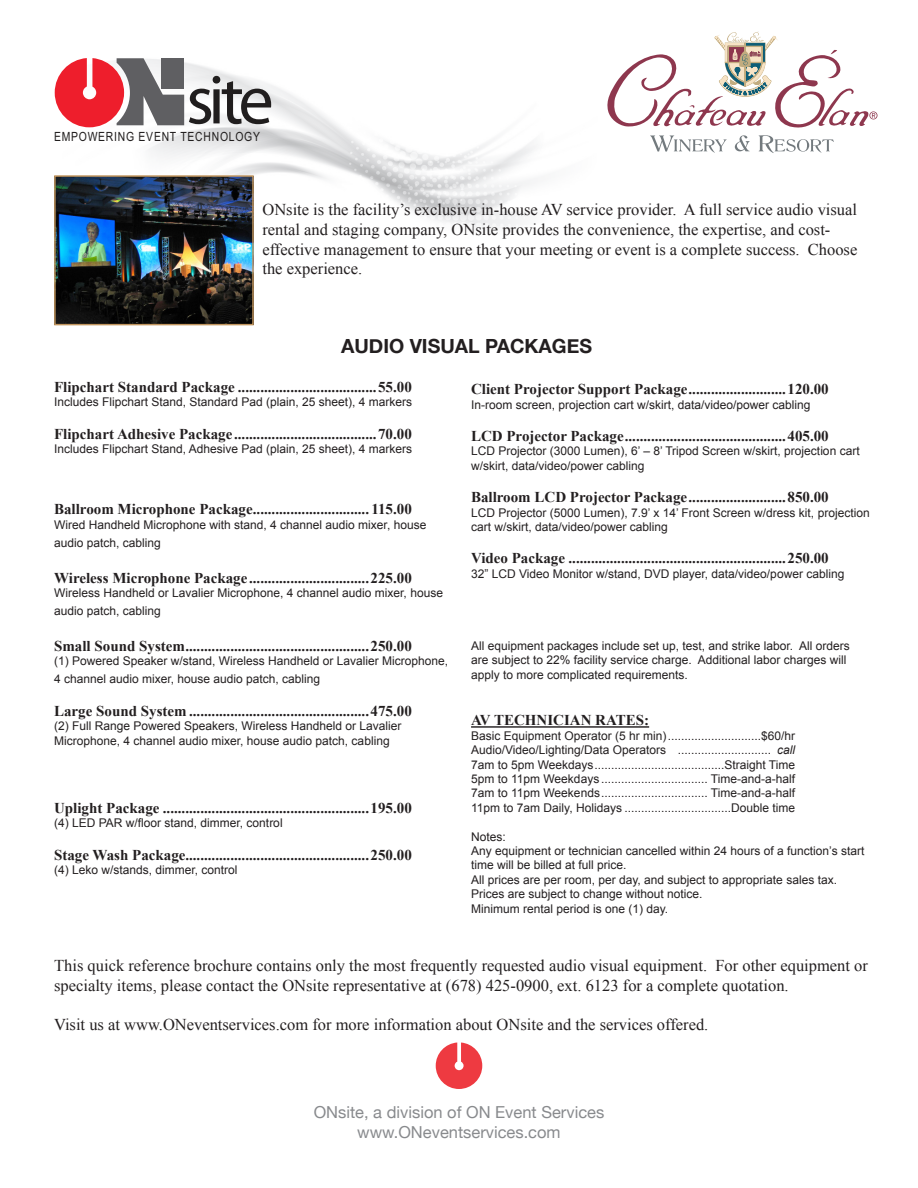
<style>
.page{position:relative;width:918px;height:1188px;background:#fff}
.page>*{position:absolute;margin:0;border:0;box-sizing:border-box;transform-origin:0 0}
.t1{font:700 19.5px "Helvetica Neue";color:#231f20}
.t2{font:16.5px/19.8px "Times New Roman";color:#231f20}
.t3{font:16.5px/19.8px "Helvetica Neue";color:#888a8d;text-align:center}
.t4{font:700 15px "Times New Roman";color:#231f20}
.t5{font:12.75px "Arial Narrow";letter-spacing:.06em;color:#211e1e}
.t6{font:12px/14.4px "Arial";color:#231f20}
.s1{font-style:italic}
</style>
<div class="page">
<img style="left:54px;top:85px;width:481px;height:143px">
<svg style="left:55px;top:58px;width:216px;height:69px"></svg>
<svg style="left:436px;top:1042px;width:46px;height:47px"></svg>
<svg style="left:650px;top:135px;width:77px;height:18px"></svg>
<svg style="left:735px;top:135px;width:15px;height:16px"></svg>
<svg style="left:759px;top:135px;width:75px;height:18px"></svg>
<svg style="left:607px;top:32px;width:271px;height:96px"></svg>
<hr style="left:471px;top:726px;width:178px;height:2px;background:#231f20">
<img style="left:57px;top:178px;width:194px;height:144px">
<div style="left:54px;top:175px;width:200px;height:150px;border:2px solid #c1955e"></div>
<p class="t5" style="left:54px;top:127px;width:208px">EMPOWERING EVENT TECHNOLOGY</p>
<p class="t2" style="left:262px;top:199px;width:596px">ONsite is the facility’s exclusive in-house AV service provider. A full service audio visual rental and staging company, ONsite provides the convenience, the expertise, and cost&shy;effective management to ensure that your meeting or event is a complete success. Choose the experience.</p>
<h1 class="t1" style="left:341px;top:331px;width:252px">AUDIO VISUAL PACKAGES</h1>
<p class="t4" style="left:54px;top:376px;width:359px">Flipchart Standard Package .....................................55.00</p>
<p class="t6" style="left:54px;top:395px;width:360px">Includes Flipchart Stand, Standard Pad (plain, 25 sheet), 4 markers</p>
<p class="t4" style="left:54px;top:423px;width:359px">Flipchart Adhesive Package ......................................70.00</p>
<p class="t6" style="left:54px;top:442px;width:360px">Includes Flipchart Stand, Adhesive Pad (plain, 25 sheet), 4 markers</p>
<p class="t4" style="left:54px;top:499px;width:359px">Ballroom Microphone Package............................... 115.00</p>
<p class="t6" style="left:54px;top:516px;width:374px;line-height:18px">Wired Handheld Microphone with stand, 4 channel audio mixer, house audio patch, cabling</p>
<p class="t4" style="left:54px;top:567px;width:359px">Wireless Microphone Package ................................225.00</p>
<p class="t6" style="left:54px;top:584px;width:390px;line-height:18px">Wireless Handheld or Lavalier Microphone, 4 channel audio mixer, house audio patch, cabling</p>
<p class="t4" style="left:54px;top:636px;width:359px">Small Sound System.................................................250.00</p>
<p class="t6" style="left:54px;top:652px;width:396px;line-height:18px">(1) Powered Speaker w/stand, Wireless Handheld or Lavalier Microphone,<br>4 channel audio mixer, house audio patch, cabling</p>
<p class="t4" style="left:54px;top:700px;width:359px">Large Sound System ................................................475.00</p>
<p class="t6" style="left:54px;top:719px;width:349px">(2) Full Range Powered Speakers, Wireless Handheld or Lavalier<br>Microphone, 4 channel audio mixer, house audio patch, cabling</p>
<p class="t4" style="left:54px;top:798px;width:359px">Uplight Package .......................................................195.00</p>
<p class="t6" style="left:54px;top:816px;width:230px">(4) LED PAR w/floor stand, dimmer, control</p>
<p class="t4" style="left:54px;top:844px;width:359px">Stage Wash Package.................................................250.00</p>
<p class="t6" style="left:54px;top:863px;width:185px">(4) Leko w/stands, dimmer, control</p>
<p class="t4" style="left:471px;top:379px;width:359px">Client Projector Support Package..........................120.00</p>
<p class="t6" style="left:471px;top:397px;width:341px">In-room screen, projection cart w/skirt, data/video/power cabling</p>
<p class="t4" style="left:471px;top:426px;width:359px">LCD Projector Package...........................................405.00</p>
<p class="t6" style="left:471px;top:444px;width:390px">LCD Projector (3000 Lumen), 6’ – 8’ Tripod Screen w/skirt, projection cart w/skirt, data/video/power cabling</p>
<p class="t4" style="left:471px;top:487px;width:359px">Ballroom LCD Projector Package..........................850.00</p>
<p class="t6" style="left:471px;top:505px;width:400px">LCD Projector (5000 Lumen), 7.9’ x 14’ Front Screen w/dress kit, projection cart w/skirt, data/video/power cabling</p>
<p class="t4" style="left:471px;top:548px;width:359px">Video Package ..........................................................250.00</p>
<p class="t6" style="left:471px;top:566px;width:375px">32” LCD Video Monitor w/stand, DVD player, data/video/power cabling</p>
<p class="t6" style="left:471px;top:638px;width:380px">All equipment packages include set up, test, and strike labor. All orders are subject to 22% facility service charge. Additional labor charges will apply to more complicated requirements.</p>
<p class="t4" style="left:471px;top:710px;width:180px">AV TECHNICIAN RATES:</p>
<p class="t6" style="left:471px;top:728px;width:325px;text-align:justify">Basic Equipment Operator (5 hr min)............................$60/hr Audio/Video/Lighting/Data Operators ............................ <span class="s1">call </span>7am to 5pm Weekdays.......................................Straight Time 5pm to 11pm Weekdays ................................ Time-and-a-half 7am to 11pm Weekends................................ Time-and-a-half 11pm to 7am Daily, Holidays ................................Double time</p>
<p class="t6" style="left:471px;top:829px;width:395px">Notes:<br>Any equipment or technician cancelled within 24 hours of a function’s start time will be billed at full price.<br>All prices are per room, per day, and subject to appropriate sales tax.<br>Prices are subject to change without notice.<br>Minimum rental period is one (1) day.</p>
<p class="t2" style="left:54px;top:955px;width:815px">This quick reference brochure contains only the most frequently requested audio visual equipment. For other equipment or specialty items, please contact the ONsite representative at (678) 425-0900, ext. 6123 for a complete quotation.</p>
<h2 class="t2" style="left:54px;top:1015px;width:656px">Visit us at www.ONeventservices.com for more information about ONsite and the services offered.</h2>
<h2 class="t3" style="left:314px;top:1103px;width:292px">ONsite, a division of ON Event Services www.ONeventservices.com</h2>
</div>
